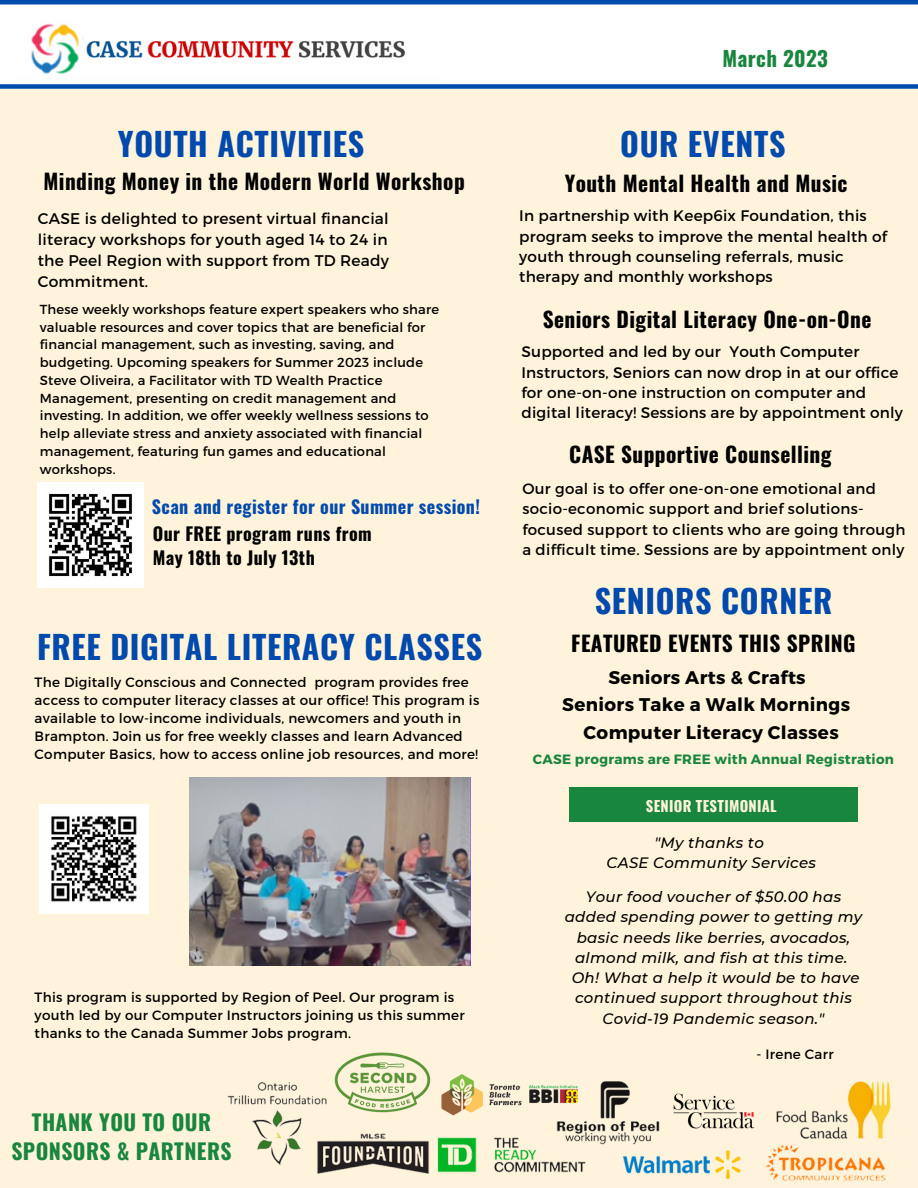
<style>
.page{position:relative;width:918px;height:1188px;background:#fff3db}
.page>*{position:absolute;margin:0;border:0;box-sizing:border-box;transform-origin:0 0}
.t1{font:700 32.1px "Oswald";letter-spacing:.02em;color:#004aad}
.t2{font:700 21.6px/29.2px "Oswald";letter-spacing:.02em;color:#19863e;text-align:center}
.t3{font:700 21.3px "Oswald";letter-spacing:.02em;color:#000}
.t4{font:700 21px "Oswald";letter-spacing:.015em;color:#19863e}
.t5{font:700 18.3px "Montserrat";letter-spacing:.02em;color:#000}
.t6{font:700 18px "Oswald";letter-spacing:.02em;color:#000}
.t7{font:700 18px "Oswald";letter-spacing:.02em;color:#004aad}
.t8{font:15.45px/20.9px "Montserrat";letter-spacing:.015em;color:#000;text-align:justify}
.t9{font:15.3px/20.2px "Montserrat";letter-spacing:.015em;color:#000}
.t10{font:italic 500 15px/20.2px "Montserrat";letter-spacing:.02em;color:#000;text-align:center}
.t11{font:15px/20.2px "Montserrat";letter-spacing:.02em;color:#000}
.t12{font:700 14.7px "Oswald";letter-spacing:.02em;color:#fff3db}
.t13{font:13.5px/18px "Montserrat";letter-spacing:.02em;color:#000}
.t14{font:700 13.5px "Montserrat";letter-spacing:.02em;color:#19863e}
.t15{font:13.05px/17.9px "Montserrat";letter-spacing:.015em;color:#000}
</style>
<div class="page">
<img style="left:373px;top:1144px;width:28px;height:25px">
<img style="left:227px;top:1082px;width:146px;height:92px">
<img style="left:316px;top:1052px;width:85px;height:92px">
<img style="left:401px;top:1054px;width:76px;height:120px">
<img style="left:414px;top:1054px;width:79px;height:108px">
<img style="left:791px;top:1081px;width:100px;height:100px">
<img style="left:493px;top:1084px;width:82px;height:89px">
<div style="left:569px;top:787px;width:289px;height:35px;background:#19863e"></div>
<img style="left:189px;top:778px;width:282px;height:188px">
<img style="left:38px;top:482px;width:106px;height:106px">
<div style="left:0;top:0;width:918px;height:88px;background:#fff"></div>
<img style="left:31px;top:24px;width:375px;height:50px">
<div style="left:0;top:84px;width:918px;height:5px;background:#004aad"></div>
<img style="left:40px;top:805px;width:109px;height:109px">
<hr style="left:0;top:0;width:918px;height:4px;background:#004aad">
<img style="left:528px;top:1084px;width:47px;height:23px">
<img style="left:575px;top:1081px;width:216px;height:100px">
<p class="t4" style="left:723px;top:42px;width:107px">March 2023</p>
<p class="t1" style="left:118px;top:119px;width:248px">YOUTH ACTIVITIES</p>
<p class="t1" style="left:620px;top:119px;width:167px">OUR EVENTS</p>
<p class="t3" style="left:44px;top:164px;width:423px">Minding Money in the Modern World Workshop</p>
<p class="t8" style="left:38px;top:207px;width:353px">CASE is delighted to present virtual financial literacy workshops for youth aged 14 to 24 in the Peel Region with support from TD Ready Commitment.</p>
<p class="t15" style="left:40px;top:300px;width:401px">These weekly workshops feature expert speakers who share valuable resources and cover topics that are beneficial for financial management, such as investing, saving, and budgeting. Upcoming speakers for Summer 2023 include Steve Oliveira, a Facilitator with TD Wealth Practice Management, presenting on credit management and investing. In addition, we offer weekly wellness sessions to help alleviate stress and anxiety associated with financial management, featuring fun games and educational workshops.</p>
<p class="t7" style="left:152px;top:492px;width:330px">Scan and register for our Summer session!</p>
<p class="t6" style="left:153px;top:519px;width:220px">Our FREE program runs from</p>
<p class="t6" style="left:153px;top:544px;width:164px">May 18th to July 13th</p>
<p class="t1" style="left:37px;top:622px;width:447px">FREE DIGITAL LITERACY CLASSES</p>
<p class="t13" style="left:35px;top:673px;width:446px">The Digitally Conscious and Connected program provides free access to computer literacy classes at our office! This program is available to low-income individuals, newcomers and youth in Brampton. Join us for free weekly classes and learn Advanced Computer Basics, how to access online job resources, and more!</p>
<p class="t13" style="left:35px;top:987px;width:432px">This program is supported by Region of Peel. Our program is youth led by our Computer Instructors joining us this summer thanks to the Canada Summer Jobs program.</p>
<p class="t2" style="left:11px;top:1107px;width:222px">THANK YOU TO OUR<br>SPONSORS &amp; PARTNERS</p>
<p class="t3" style="left:565px;top:167px;width:284px">Youth Mental Health and Music</p>
<p class="t9" style="left:519px;top:205px;width:369px">In partnership with Keep6ix Foundation, this program seeks to improve the mental health of youth through counseling referrals, music therapy and monthly workshops</p>
<p class="t3" style="left:543px;top:303px;width:330px">Seniors Digital Literacy One-on-One</p>
<p class="t9" style="left:521px;top:341px;width:383px">Supported and led by our Youth Computer Instructors, Seniors can now drop in at our office for one-on-one instruction on computer and digital literacy! Sessions are by appointment only</p>
<p class="t3" style="left:569px;top:437px;width:264px">CASE Supportive Counselling</p>
<p class="t11" style="left:522px;top:478px;width:385px">Our goal is to offer one-on-one emotional and socio-economic support and brief solutions&shy;focused support to clients who are going through a difficult time. Sessions are by appointment only</p>
<p class="t1" style="left:595px;top:576px;width:239px">SENIORS CORNER</p>
<p class="t3" style="left:571px;top:626px;width:286px">FEATURED EVENTS THIS SPRING</p>
<p class="t5" style="left:609px;top:665px;width:199px">Seniors Arts &amp; Crafts</p>
<p class="t5" style="left:562px;top:693px;width:289px">Seniors Take a Walk Mornings</p>
<p class="t5" style="left:584px;top:721px;width:257px">Computer Literacy Classes</p>
<p class="t14" style="left:533px;top:751px;width:363px">CASE programs are FREE with Annual Registration</p>
<p class="t12" style="left:646px;top:794px;width:133px">SENIOR TESTIMONIAL</p>
<p class="t10" style="left:654px;top:832px;width:111px">"My thanks to</p>
<p class="t10" style="left:607px;top:853px;width:211px">CASE Community Services</p>
<p class="t10" style="left:565px;top:887px;width:299px">Your food voucher of $50.00 has added spending power to getting my basic needs like berries, avocados, almond milk, and fish at this time.<br>Oh! What a help it would be to have continued support throughout this Covid-19 Pandemic season."</p>
<p class="t13" style="left:757px;top:1045px;width:79px">- Irene Carr</p>
</div>
